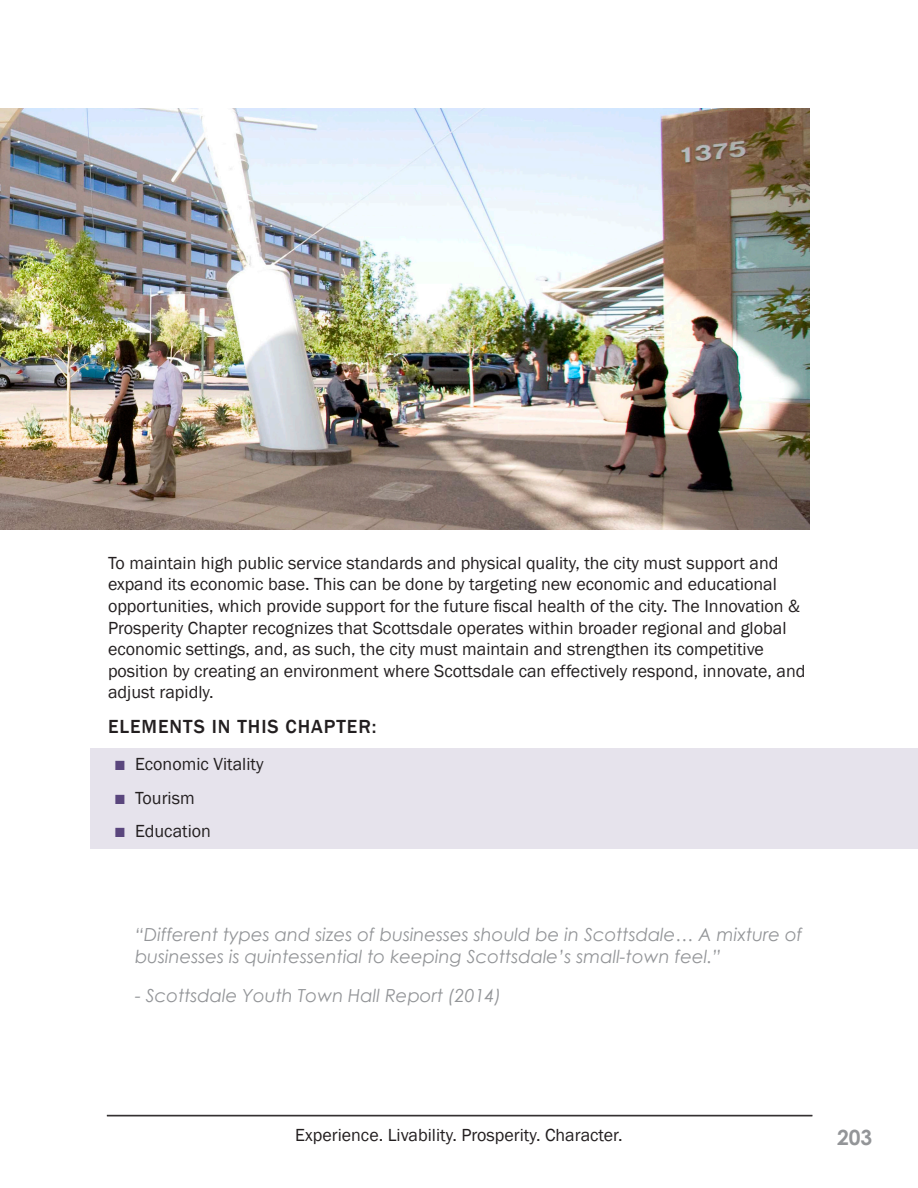
<style>
.page{position:relative;width:918px;height:1188px;background:#fff}
.page>*{position:absolute;margin:0;border:0;box-sizing:border-box;transform-origin:0 0}
.t1{font:700 21px "Century Gothic";color:#939598}
.Body{font:500 19.5px "Franklin Gothic";letter-spacing:.05em;color:#231f20}
.Body-2{font:18px/21.6px "Franklin Gothic";color:#231f20}
._2001_Quotes{font:italic 18px/21.6px "Century Gothic";color:#939598}
.s1{font-family:"Garamond";font-size:19.5px;color:#5a467d}
</style>
<div class="page">
<img style="left:0;top:108px;width:810px;height:421px">
<div style="left:90px;top:748px;width:828px;height:101px;background:#e6e3ec"></div>
<hr style="left:107px;top:1115px;width:705px;height:1px;background:#231f20">
<hr style="left:107px;top:1116px;width:705px;height:1px;background:#231f20">
<p class="Body-2" style="left:108px;top:552px;width:699px">To maintain high public service standards and physical quality, the city must support and expand its economic base. This can be done by targeting new economic and educational opportunities, which provide support for the future fiscal health of the city. The Innovation &amp; Prosperity Chapter recognizes that Scottsdale operates within broader regional and global economic settings, and, as such, the city must maintain and strengthen its competitive position by creating an environment where Scottsdale can effectively respond, innovate, and adjust rapidly.</p>
<p class="Body" style="left:108px;top:714px;width:270px">ELEMENTS IN THIS CHAPTER:</p>
<p class="Body-2" style="left:114px;top:754px;width:151px"><span class="s1">■</span> Economic Vitality</p>
<p class="Body-2" style="left:114px;top:787px;width:82px"><span class="s1">■</span> Tourism</p>
<p class="Body-2" style="left:114px;top:821px;width:98px"><span class="s1">■</span> Education</p>
<p class="_2001_Quotes" style="left:135px;top:924px;width:669px">“Different types and sizes of businesses should be in Scottsdale… A mixture of businesses is quintessential to keeping Scottsdale’s small-town feel.”</p>
<p class="_2001_Quotes" style="left:135px;top:985px;width:368px">- Scottsdale Youth Town Hall Report (2014)</p>
<p class="Body-2" style="left:295px;top:1124px;width:329px">Experience. Livability. Prosperity. Character.</p>
<p class="t1" style="left:837px;top:1122px;width:37px">203</p>
</div>
